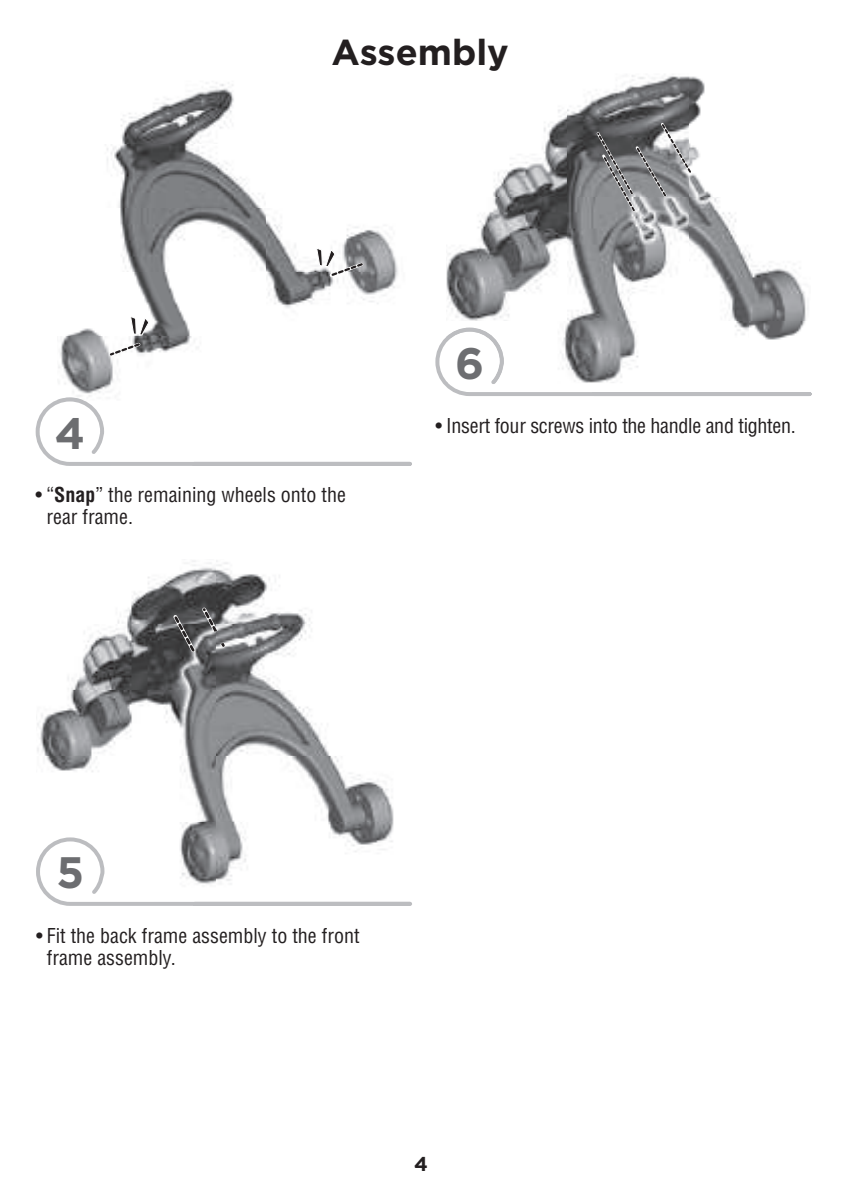
<style>
.page{position:relative;width:842px;height:1191px;background:#fff}
.page>*{position:absolute;margin:0;border:0;box-sizing:border-box;transform-origin:0 0}
.t1{font:700 44px "Gotham";color:#6c6d70}
.t2{font:700 36px "Gotham";color:#231f20}
.t3{font:condensed 20px/22px "Helvetica LT Std";color:#231f20}
.t4{font:700 20px "Gotham";color:#231f20}
.s1{font-weight:700}
</style>
<div class="page">
<img style="left:37px;top:560px;width:357px;height:275px">
<svg style="left:170px;top:604px;width:59px;height:52px;background:#666668"></svg>
<svg style="left:36px;top:835px;width:376px;height:71px"></svg>
<svg style="left:435px;top:337px;width:376px;height:59px"></svg>
<img style="left:446px;top:74px;width:365px;height:309px">
<img style="left:446px;top:328px;width:58px;height:55px">
<img style="left:458px;top:347px;width:24px;height:32px">
<svg style="left:594px;top:121px;width:100px;height:93px;background:#88898c"></svg>
<svg style="left:36px;top:400px;width:376px;height:66px"></svg>
<img style="left:58px;top:82px;width:348px;height:319px">
<img style="left:57px;top:397px;width:27px;height:4px">
<svg style="left:107px;top:315px;width:43px;height:44px"></svg>
<svg style="left:315px;top:247px;width:51px;height:32px"></svg>
<h2 class="t2" style="left:331px;top:37px;width:179px">Assembly</h2>
<h1 class="t1" style="left:55px;top:415px;width:32px">4</h1>
<p class="t3" style="left:46px;top:486px;width:301px;text-indent:-11px">• “<span class="s1">Snap</span>” the remaining wheels onto the rear frame.</p>
<h1 class="t1" style="left:455px;top:345px;width:31px">6</h1>
<p class="t3" style="left:435px;top:417px;width:362px">• Insert four screws into the handle and tighten.</p>
<h1 class="t1" style="left:57px;top:855px;width:29px">5</h1>
<p class="t3" style="left:47px;top:927px;width:314px;text-indent:-11px">• Fit the back frame assembly to the front frame assembly.</p>
<p class="t4" style="left:414px;top:1156px;width:15px">4</p>
</div>
